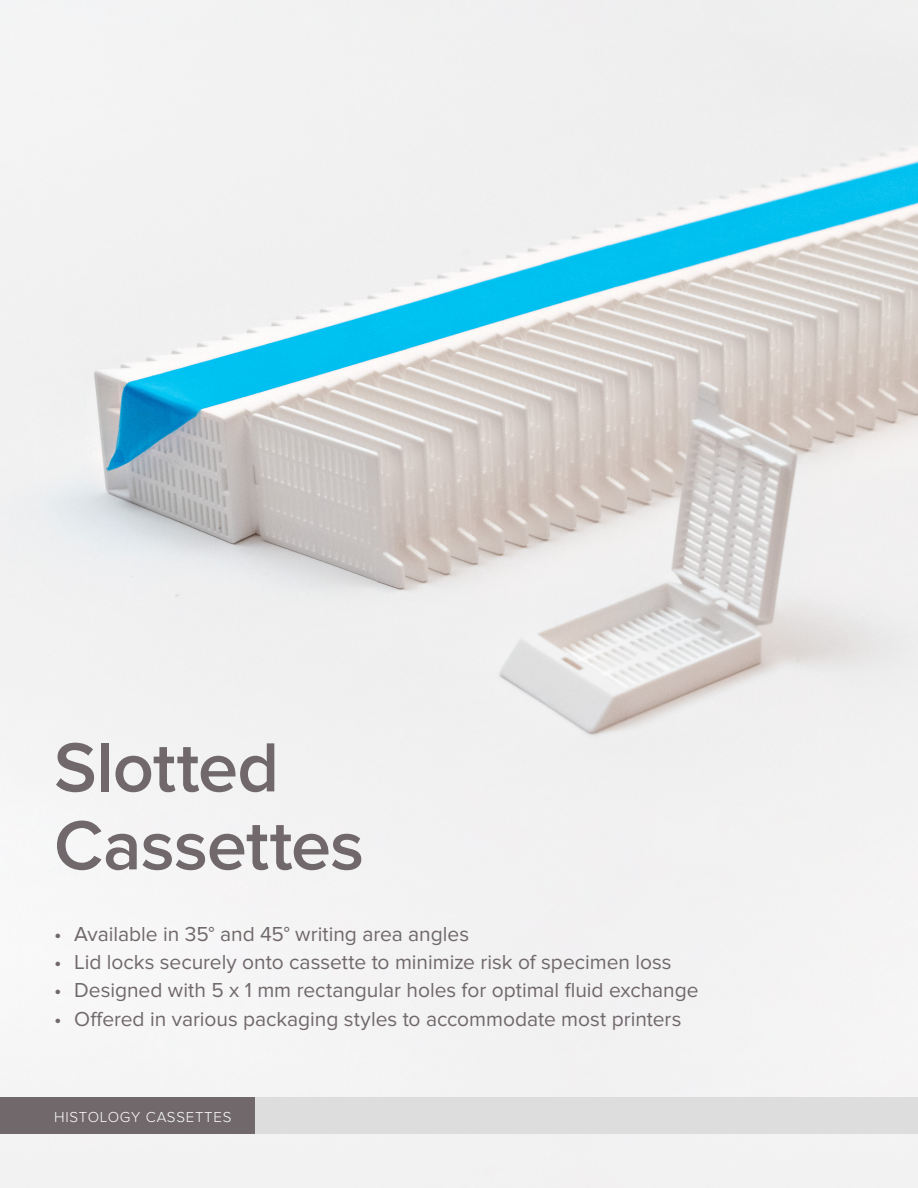
<style>
.page{position:relative;width:918px;height:1188px;background:#fff}
.page>*{position:absolute;margin:0;border:0;box-sizing:border-box;transform-origin:0 0}
.t1{font:600 72px/78px "Proxima Nova";letter-spacing:-.01em;color:#70686b}
.t2{font:21px "Proxima Nova";color:#70686b}
.t3{font:300 15px "Proxima Nova";letter-spacing:.05em;color:#fff}
</style>
<div class="page">
<img style="left:0;top:0;width:918px;height:1188px">
<div style="left:254px;top:1098px;width:664px;height:36px;background:#ddddde"></div>
<div style="left:0;top:1098px;width:254px;height:36px;background:#70686b"></div>
<h1 class="t1" style="left:54px;top:730px;width:312px">Slotted<br>Cassettes</h1>
<p class="t2" style="left:54px;top:921px;width:417px">• Available in 35° and 45° writing area angles</p>
<p class="t2" style="left:54px;top:950px;width:619px">• Lid locks securely onto cassette to minimize risk of specimen loss</p>
<p class="t2" style="left:54px;top:978px;width:646px">• Designed with 5 x 1 mm rectangular holes for optimal fluid exchange</p>
<p class="t2" style="left:54px;top:1007px;width:629px">• Offered in various packaging styles to accommodate most printers</p>
<p class="t3" style="left:54px;top:1108px;width:179px">HISTOLOGY CASSETTES</p>
</div>
